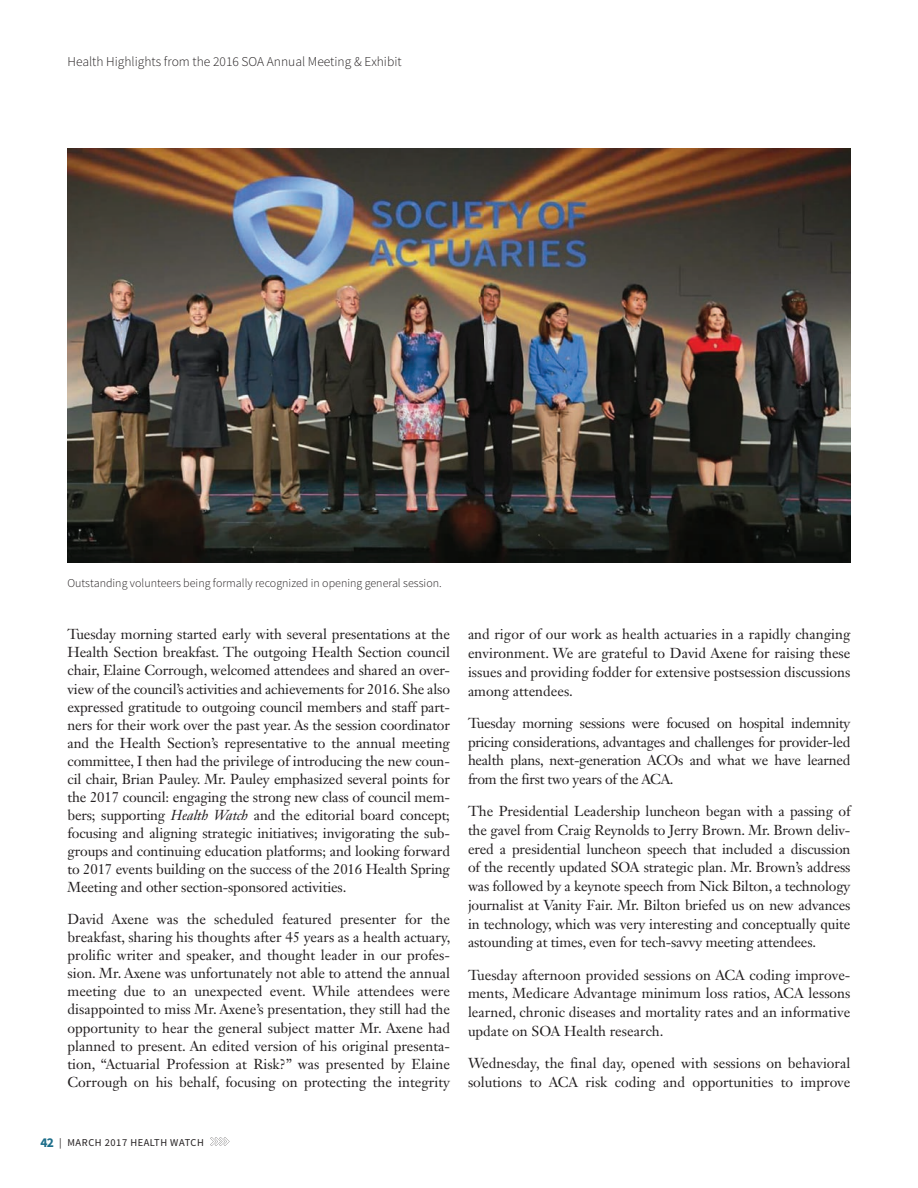
<style>
.page{position:relative;width:918px;height:1188px;background:#fff}
.page>*{position:absolute;margin:0;border:0;box-sizing:border-box;transform-origin:0 0}
.t1{font:14.25px/18.1px "Janson Text LT Std";color:#231f20;text-align:justify}
.t2{font:300 13.5px "Source Sans Pro";color:#231f20}
.t3{font:300 12px "Source Sans Pro";color:#231f20}
.t4{font:10.5px "Source Sans Pro";letter-spacing:.05em;color:#231f20}
.s1{font-style:italic}
.s2{font-weight:700;font-size:13.5px;color:#1d6e8a}
</style>
<div class="page">
<svg style="left:210px;top:1137px;width:20px;height:9px"></svg>
<img style="left:68px;top:148px;width:782px;height:414px">
<p class="t2" style="left:68px;top:54px;width:336px">Health Highlights from the 2016 SOA Annual Meeting &amp; Exhibit</p>
<p class="t3" style="left:68px;top:575px;width:376px">Outstanding volunteers being formally recognized in opening general session.</p>
<p class="t1" style="left:68px;top:625px;width:384px">Tuesday morning started early with several presentations at the Health Section breakfast. The outgoing Health Section council chair, Elaine Corrough, welcomed attendees and shared an over&shy;view of the council’s activities and achievements for 2016. She also expressed gratitude to outgoing council members and staff part&shy;ners for their work over the past year. As the session coordinator and the Health Section’s representative to the annual meeting committee, I then had the privilege of introducing the new coun&shy;cil chair, Brian Pauley. Mr. Pauley emphasized several points for the 2017 council: engaging the strong new class of council mem&shy;bers; supporting <span class="s1">Health Watch</span> and the editorial board concept; focusing and aligning strategic initiatives; invigorating the sub&shy;groups and continuing education platforms; and looking forward to 2017 events building on the success of the 2016 Health Spring Meeting and other section-sponsored activities.</p>
<p class="t1" style="left:68px;top:910px;width:385px">David Axene was the scheduled featured presenter for the breakfast, sharing his thoughts after 45 years as a health actuary, prolific writer and speaker, and thought leader in our profes&shy;sion. Mr. Axene was unfortunately not able to attend the annual meeting due to an unexpected event. While attendees were disappointed to miss Mr. Axene’s presentation, they still had the opportunity to hear the general subject matter Mr. Axene had planned to present. An edited version of his original presenta&shy;tion, “Actuarial Profession at Risk?” was presented by Elaine Corrough on his behalf, focusing on protecting the integrity</p>
<p class="t1" style="left:468px;top:625px;width:384px;line-height:18.8px">and rigor of our work as health actuaries in a rapidly changing environment. We are grateful to David Axene for raising these issues and providing fodder for extensive postsession discussions among attendees.</p>
<p class="t1" style="left:468px;top:713px;width:384px;line-height:18.8px">Tuesday morning sessions were focused on hospital indemnity pricing considerations, advantages and challenges for provider-led health plans, next-generation ACOs and what we have learned from the first two years of the ACA.</p>
<p class="t1" style="left:468px;top:802px;width:384px;line-height:18.8px">The Presidential Leadership luncheon began with a passing of the gavel from Craig Reynolds to Jerry Brown. Mr. Brown deliv&shy;ered a presidential luncheon speech that included a discussion of the recently updated SOA strategic plan. Mr. Brown’s address was followed by a keynote speech from Nick Bilton, a technology journalist at Vanity Fair. Mr. Bilton briefed us on new advances in technology, which was very interesting and conceptually quite astounding at times, even for tech-savvy meeting attendees.</p>
<p class="t1" style="left:468px;top:965px;width:384px;line-height:18.8px">Tuesday afternoon provided sessions on ACA coding improve&shy;ments, Medicare Advantage minimum loss ratios, ACA lessons learned, chronic diseases and mortality rates and an informative update on SOA Health research.</p>
<p class="t1" style="left:468px;top:1054px;width:384px;line-height:18.8px">Wednesday, the final day, opened with sessions on behavioral solutions to ACA risk coding and opportunities to improve</p>
<p class="t4" style="left:40px;top:1136px;width:165px"><span class="s2">42</span> | MARCH 2017 HEALTH WATCH</p>
</div>
